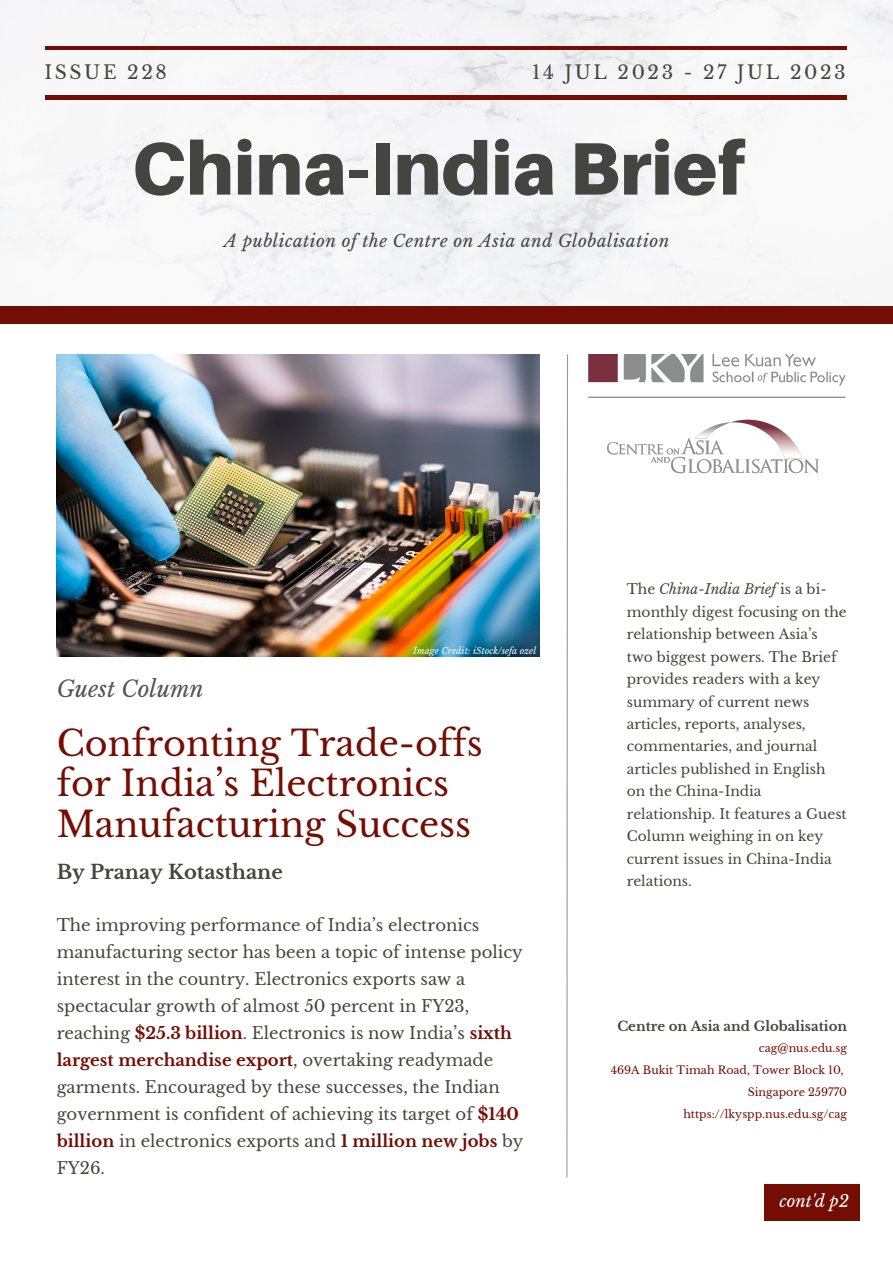
<style>
.page{position:relative;width:893px;height:1264px;background:#fff}
.page>*{position:absolute;margin:0;border:0;box-sizing:border-box;transform-origin:0 0}
.t1{font:900 74.4px "Aileron";color:#444440}
.t2{font:35.1px/40.5px "Libre Baskerville";color:#740d03}
.t3{font:italic 22.5px "Libre Baskerville";color:#545454}
.t4{font:700 19.5px "Libre Baskerville";color:#444440}
.t5{font:18.75px "Libre Baskerville";letter-spacing:.14em;color:#444440}
.t6{font:18.6px "Libre Baskerville";letter-spacing:.14em;color:#444440}
.t7{font:italic 16.95px "Libre Baskerville";letter-spacing:.03em;color:#444440}
.t8{font:16.5px/27px "Libre Baskerville";color:#444440}
.t9{font:italic 16.5px "Libre Baskerville";color:#fff}
.t10{font:13.8px/22.5px "Libre Baskerville";color:#444440}
.t11{font:700 13.35px "Libre Baskerville";color:#444440}
.t12{font:10.95px "Libre Baskerville";color:#740d03}
.t13{font:italic 9px "Libre Baskerville";color:#fff}
.s1{font-weight:700;color:#740d03}
.s2{font-style:italic}
</style>
<div class="page">
<img style="left:0;top:0;width:892px;height:306px">
<div style="left:763px;top:1184px;width:96px;height:36px;background:#740d03"></div>
<hr style="left:45px;top:47px;width:801px;height:3px;background:#740d03">
<div style="left:0;top:306px;width:892px;height:17px;background:#740d03"></div>
<img style="left:57px;top:354px;width:482px;height:303px">
<img style="left:588px;top:354px;width:258px;height:44px">
<img style="left:607px;top:419px;width:212px;height:55px">
<hr style="left:45px;top:96px;width:801px;height:3px;background:#740d03">
<svg style="left:566px;top:354px;width:2px;height:824px"></svg>
<p class="t5" style="left:44px;top:60px;width:124px">ISSUE 228</p>
<p class="t6" style="left:532px;top:61px;width:315px">14 JUL 2023 - 27 JUL 2023</p>
<p class="t1" style="left:131px;top:122px;width:615px">China-India Brief</p>
<p class="t7" style="left:224px;top:230px;width:446px">A publication of the Centre on Asia and Globalisation</p>
<p class="t13" style="left:413px;top:645px;width:124px">Image Credit: iStock/sefa ozel</p>
<p class="t3" style="left:57px;top:675px;width:148px">Guest Column</p>
<p class="t2" style="left:57px;top:723px;width:427px">Confronting Trade-offs for India’s Electronics<br>Manufacturing Success</p>
<p class="t4" style="left:57px;top:860px;width:227px">By Pranay Kotasthane</p>
<p class="t8" style="left:57px;top:911px;width:468px">The improving performance of India’s electronics manufacturing sector has been a topic of intense policy interest in the country. Electronics exports saw a spectacular growth of almost 50 percent in FY23, reaching <span class="s1">$25.3 billion</span>. Electronics is now India’s <span class="s1">sixth largest merchandise export</span>, overtaking readymade garments. Encouraged by these successes, the Indian government is confident of achieving its target of <span class="s1">$140 billion</span> in electronics exports and <span class="s1">1 million new jobs</span> by FY26.</p>
<p class="t10" style="left:626px;top:578px;width:221px">The <span class="s2">China-India Brief</span> is a bi&shy;monthly digest focusing on the relationship between Asia’s two biggest powers. The Brief provides readers with a key summary of current news articles, reports, analyses, commentaries, and journal articles published in English on the China-India relationship. It features a Guest<br>Column weighing in on key current issues in China-India relations.</p>
<p class="t11" style="left:617px;top:1017px;width:231px">Centre on Asia and Globalisation</p>
<p class="t12" style="left:758px;top:1041px;width:90px">cag@nus.edu.sg</p>
<p class="t12" style="left:610px;top:1063px;width:235px">469A Bukit Timah Road, Tower Block 10,</p>
<p class="t12" style="left:747px;top:1085px;width:101px">Singapore 259770</p>
<p class="t12" style="left:683px;top:1107px;width:165px">https://lkyspp.nus.edu.sg/cag</p>
<p class="t9" style="left:779px;top:1190px;width:71px">cont'd p2</p>
</div>
